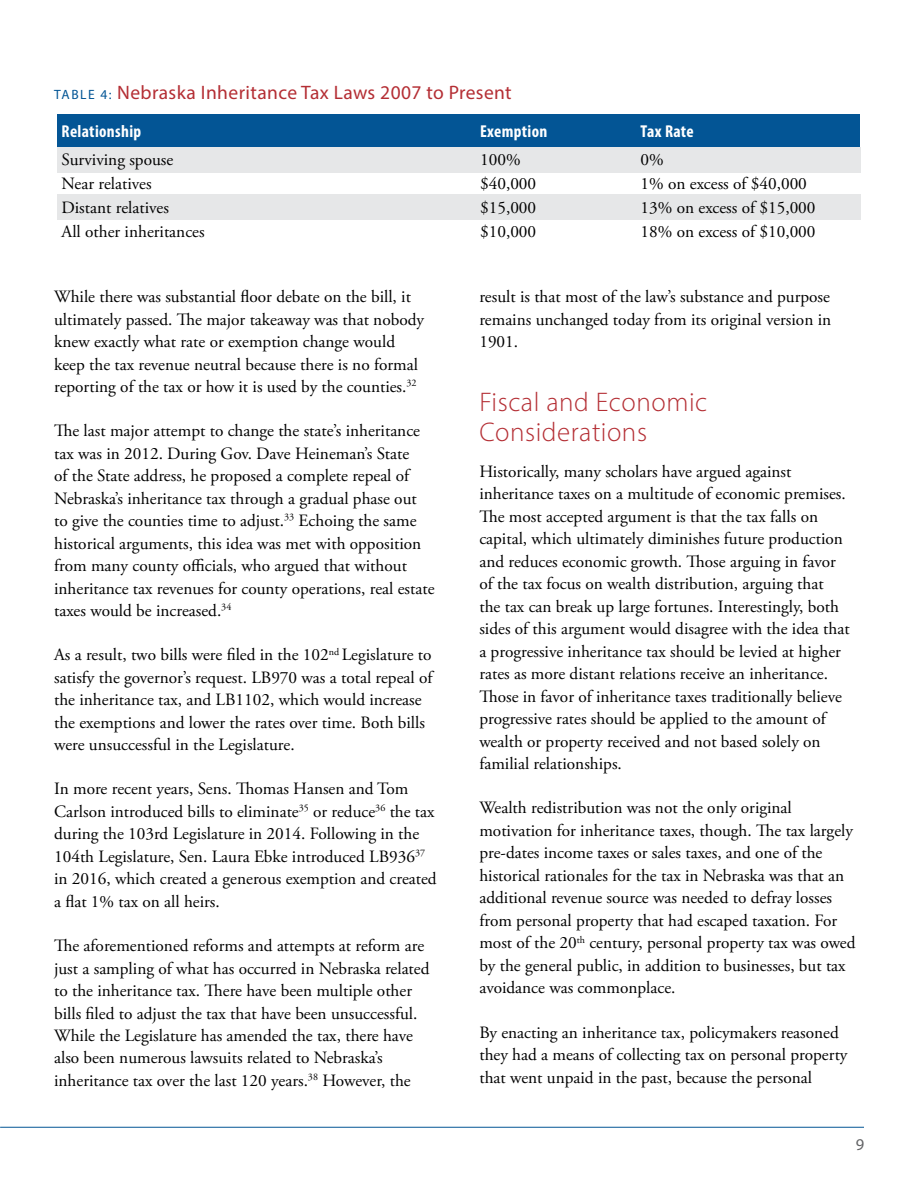
<style>
.page{position:relative;width:918px;height:1188px;background:#fff}
.page>*{position:absolute;margin:0;border:0;box-sizing:border-box;transform-origin:0 0}
.t1{font:300 27px/30px "Myriad Pro";letter-spacing:.02em;color:#b42e34}
.t2{font:19.5px "Myriad Pro";letter-spacing:.02em;color:#b42e34}
.t3{font:17.25px/22.5px "Adobe Garamond Pro";color:#000}
.t4{font:700 condensed 17.25px "Myriad Pro";letter-spacing:.02em;color:#fff}
.t5{font:16.5px "Myriad Pro";color:#636466}
.s1{font-size:13.5px;color:#035595}
</style>
<div class="page">
<hr style="left:0;top:1127px;width:864px;height:1px;background:#035595">
<div style="left:57px;top:194px;width:804px;height:26px;background:#e6e7e8"></div>
<div style="left:57px;top:114px;width:803px;height:44px;background:#035595"></div>
<div style="left:57px;top:147px;width:803px;height:26px;background:#e6e7e8"></div>
<p class="t2" style="left:54px;top:81px;width:459px"><span class="s1">TABLE 4:</span> Nebraska Inheritance Tax Laws 2007 to Present</p>
<p class="t4" style="left:62px;top:121px;width:81px">Relationship</p>
<p class="t4" style="left:480px;top:121px;width:69px">Exemption</p>
<p class="t4" style="left:641px;top:121px;width:55px">Tax Rate</p>
<p class="t3" style="left:62px;top:149px;width:113px">Surviving spouse</p>
<p class="t3" style="left:480px;top:149px;width:42px">100%</p>
<p class="t3" style="left:641px;top:149px;width:25px">0%</p>
<p class="t3" style="left:62px;top:173px;width:91px">Near relatives</p>
<p class="t3" style="left:480px;top:173px;width:58px">$40,000</p>
<p class="t3" style="left:641px;top:173px;width:168px">1% on excess of $40,000</p>
<p class="t3" style="left:62px;top:197px;width:109px">Distant relatives</p>
<p class="t3" style="left:480px;top:197px;width:58px">$15,000</p>
<p class="t3" style="left:641px;top:197px;width:176px">13% on excess of $15,000</p>
<p class="t3" style="left:62px;top:220px;width:145px">All other inheritances</p>
<p class="t3" style="left:480px;top:220px;width:58px">$10,000</p>
<p class="t3" style="left:641px;top:220px;width:176px">18% on excess of $10,000</p>
<p class="t3" style="left:54px;top:286px;width:371px">While there was substantial floor debate on the bill, it ultimately passed. The major takeaway was that nobody knew exactly what rate or exemption change would keep the tax revenue neutral because there is no formal reporting of the tax or how it is used by the counties.<sup>32</sup></p>
<p class="t3" style="left:54px;top:420px;width:382px">The last major attempt to change the state’s inheritance tax was in 2012. During Gov. Dave Heineman’s State<br>of the State address, he proposed a complete repeal of Nebraska’s inheritance tax through a gradual phase out to give the counties time to adjust.<sup>33</sup> Echoing the same historical arguments, this idea was met with opposition from many county officials, who argued that without inheritance tax revenues for county operations, real estate taxes would be increased.<sup>34</sup></p>
<p class="t3" style="left:54px;top:644px;width:380px">As a result, two bills were filed in the 102<sup>nd</sup> Legislature to satisfy the governor’s request. LB970 was a total repeal of the inheritance tax, and LB1102, which would increase the exemptions and lower the rates over time. Both bills were unsuccessful in the Legislature.</p>
<p class="t3" style="left:54px;top:778px;width:384px">In more recent years, Sens. Thomas Hansen and Tom Carlson introduced bills to eliminate<sup>35</sup> or reduce<sup>36</sup> the tax during the 103rd Legislature in 2014. Following in the 104th Legislature, Sen. Laura Ebke introduced LB936<sup>37 </sup>in 2016, which created a generous exemption and created a flat 1% tax on all heirs.</p>
<p class="t3" style="left:54px;top:935px;width:377px">The aforementioned reforms and attempts at reform are just a sampling of what has occurred in Nebraska related to the inheritance tax. There have been multiple other bills filed to adjust the tax that have been unsuccessful.<br>While the Legislature has amended the tax, there have also been numerous lawsuits related to Nebraska’s inheritance tax over the last 120 years.<sup>38</sup> However, the</p>
<p class="t3" style="left:479px;top:286px;width:353px;text-align:justify">result is that most of the law’s substance and purpose remains unchanged today from its original version in 1901.</p>
<h1 class="t1" style="left:479px;top:387px;width:229px">Fiscal and Economic<br>Considerations</h1>
<p class="t3" style="left:479px;top:461px;width:372px">Historically, many scholars have argued against inheritance taxes on a multitude of economic premises.<br>The most accepted argument is that the tax falls on capital, which ultimately diminishes future production and reduces economic growth. Those arguing in favor of the tax focus on wealth distribution, arguing that<br>the tax can break up large fortunes. Interestingly, both sides of this argument would disagree with the idea that a progressive inheritance tax should be levied at higher rates as more distant relations receive an inheritance.<br>Those in favor of inheritance taxes traditionally believe progressive rates should be applied to the amount of wealth or property received and not based solely on familial relationships.</p>
<p class="t3" style="left:479px;top:797px;width:378px">Wealth redistribution was not the only original motivation for inheritance taxes, though. The tax largely pre-dates income taxes or sales taxes, and one of the historical rationales for the tax in Nebraska was that an additional revenue source was needed to defray losses from personal property that had escaped taxation. For most of the 20<sup>th</sup> century, personal property tax was owed by the general public, in addition to businesses, but tax avoidance was commonplace.</p>
<p class="t3" style="left:479px;top:1021px;width:370px">By enacting an inheritance tax, policymakers reasoned they had a means of collecting tax on personal property that went unpaid in the past, because the personal</p>
<p class="t5" style="left:856px;top:1134px;width:10px">9</p>
</div>
